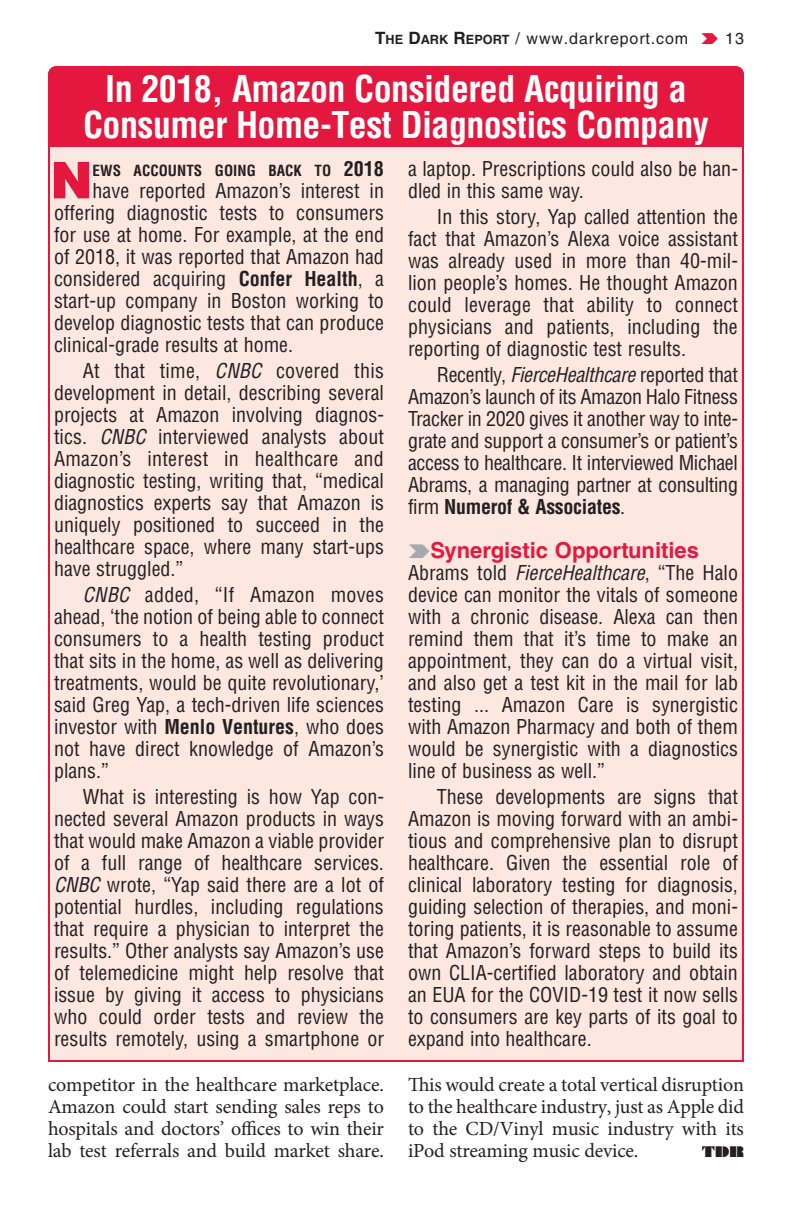
<style>
.page{position:relative;width:792px;height:1224px;background:#fff}
.page>*{position:absolute;margin:0;border:0;box-sizing:border-box;transform-origin:0 0}
.t1{font:900 50.6px "Helvetica LT Std";color:#e4183e}
.t2{font:700 condensed 36px/36px "Helvetica LT Std";letter-spacing:-.015em;color:#fff;text-align:center}
.t3{font:700 22px "Helvetica LT Std";color:#e4183e}
.par-head{font:condensed 20px/22px "Helvetica LT Std";color:#231f20;text-align:justify}
.t4{font:20px/22px "Minion Pro";letter-spacing:-.01em;color:#231f20;text-align:justify}
.t5{font:16px "Helvetica LT Std";letter-spacing:.055em;color:#231f20}
.t6{font:700 condensed 15px "Helvetica LT Std";letter-spacing:.005em;color:#231f20}
.t7{font:14px "Braggadocio MT Std";color:#231f20}
.s1{font-weight:700;font-size:17px}
.s2{font-weight:700;font-size:12.8px}
.s3{font-size:20px}
.s4{font-style:italic}
.s5{font-weight:700}
</style>
<div class="page">
<div style="left:48px;top:141px;width:696px;height:921px;background:#fce7e1;border:2px solid #e4183e"></div>
<div style="left:48px;top:66px;width:696px;height:82px;background:#e4183e"></div>
<p class="t5" style="left:375px;top:29px;width:315px"><span class="s1">T</span><span class="s2">HE</span> <span class="s1">D</span><span class="s2">ARK</span> <span class="s1">R</span><span class="s2">EPORT</span> / www.darkreport.com</p>
<p class="t5" style="left:725px;top:29px;width:20px">13</p>
<p class="t2" style="left:83px;top:71px;width:627px">In 2018, Amazon Considered Acquiring a<br>Consumer Home-Test Diagnostics Company</p>
<p class="t1" style="left:51px;top:147px;width:44px">N</p>
<p class="t6" style="left:93px;top:161px;width:293px">EWS ACCOUNTS GOING BACK TO <span class="s3">2018</span></p>
<p class="par-head" style="left:408px;top:158px;width:332px">a laptop. Prescriptions could also be han&shy;dled in this same way.</p>
<p class="par-head" style="left:408px;top:206px;width:332px;text-indent:29px">In this story, Yap called attention the fact that Amazon’s Alexa voice assistant was already used in more than 40-mil&shy;lion people’s homes. He thought Amazon could leverage that ability to connect physicians and patients, including the reporting of diagnostic test results.</p>
<p class="par-head" style="left:408px;top:364px;width:332px;text-indent:29px">Recently, <span class="s4">FierceHealthcare</span> reported that Amazon’s launch of its Amazon Halo Fitness Tracker in 2020 gives it another way to inte&shy;grate and support a consumer’s or patient’s access to healthcare. It interviewed Michael Abrams, a managing partner at consulting firm <span class="s5">Numerof &amp; Associates</span>.</p>
<h1 class="t3" style="left:430px;top:537px;width:270px">Synergistic Opportunities</h1>
<p class="par-head" style="left:408px;top:562px;width:332px">Abrams told <span class="s4">FierceHealthcare</span>, “The Halo device can monitor the vitals of someone with a chronic disease. Alexa can then remind them that it’s time to make an appointment, they can do a virtual visit, and also get a test kit in the mail for lab testing ... Amazon Care is synergistic with Amazon Pharmacy and both of them would be synergistic with a diagnostics line of business as well.”</p>
<p class="par-head" style="left:408px;top:786px;width:332px;text-indent:29px">These developments are signs that Amazon is moving forward with an ambi&shy;tious and comprehensive plan to disrupt healthcare. Given the essential role of clinical laboratory testing for diagnosis, guiding selection of therapies, and moni&shy;toring patients, it is reasonable to assume that Amazon’s forward steps to build its own CLIA-certified laboratory and obtain an EUA for the COVID-19 test it now sells to consumers are key parts of its goal to expand into healthcare.</p>
<p class="par-head" style="left:54px;top:180px;width:332px;text-indent:39px">have reported Amazon’s interest in offering diagnostic tests to consumers for use at home. For example, at the end of 2018, it was reported that Amazon had considered acquiring <span class="s5">Confer Health</span>, a start-up company in Boston working to develop diagnostic tests that can produce clinical-grade results at home.</p>
<p class="par-head" style="left:54px;top:360px;width:332px;text-indent:29px">At that time, <span class="s4">CNBC</span> covered this development in detail, describing several projects at Amazon involving diagnos&shy;tics. <span class="s4">CNBC</span> interviewed analysts about Amazon’s interest in healthcare and diagnostic testing, writing that, “medical diagnostics experts say that Amazon is uniquely positioned to succeed in the healthcare space, where many start-ups have struggled.”</p>
<p class="par-head" style="left:54px;top:584px;width:332px;text-indent:29px"><span class="s4">CNBC</span> added, “If Amazon moves ahead, ‘the notion of being able to connect consumers to a health testing product that sits in the home, as well as delivering treatments, would be quite revolutionary,’ said Greg Yap, a tech-driven life sciences investor with <span class="s5">Menlo Ventures</span>, who does not have direct knowledge of Amazon’s plans.”</p>
<p class="par-head" style="left:54px;top:786px;width:332px;text-indent:29px">What is interesting is how Yap con&shy;nected several Amazon products in ways that would make Amazon a viable provider of a full range of healthcare services.<br><span class="s4">CNBC</span> wrote, “Yap said there are a lot of potential hurdles, including regulations that require a physician to interpret the results.” Other analysts say Amazon’s use of telemedicine might help resolve that issue by giving it access to physicians who could order tests and review the results remotely, using a smartphone or</p>
<p class="t4" style="left:48px;top:1073px;width:338px">competitor in the healthcare marketplace.<br>Amazon could start sending sales reps to hospitals and doctors’ offices to win their lab test referrals and build market share.</p>
<p class="t4" style="left:408px;top:1073px;width:338px">This would create a total vertical disruption to the healthcare industry, just as Apple did to the CD/Vinyl music industry with its iPod streaming music device.</p>
<p class="t7" style="left:702px;top:1143px;width:44px">TDR</p>
</div>
